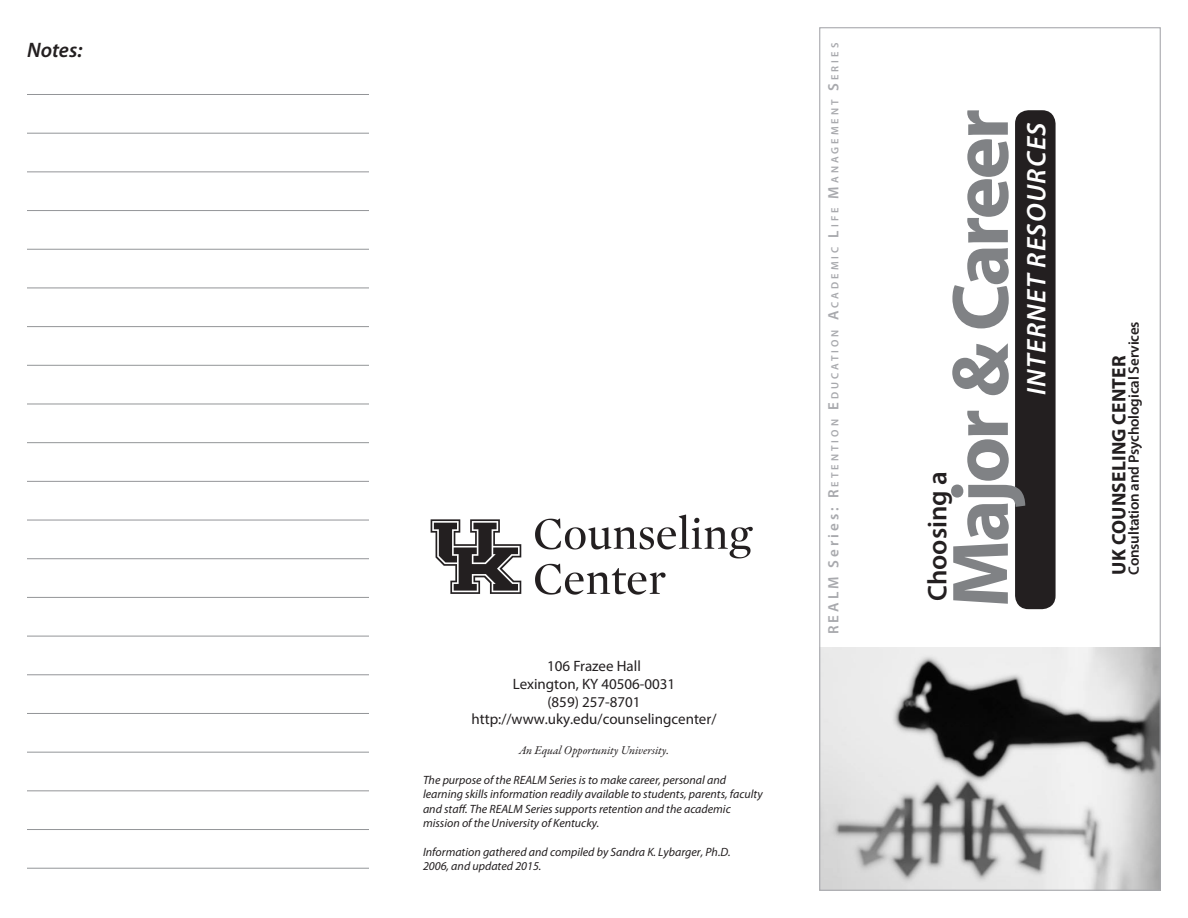
<style>
.page{position:relative;width:1188px;height:918px;background:#fff}
.page>*{position:absolute;margin:0;border:0;box-sizing:border-box;transform-origin:0 0}
.t1{font:700 81px "Myriad Pro";letter-spacing:-.04em;color:#808285}
.t2{font:italic 600 27px "Myriad Pro";letter-spacing:.045em;color:#fff}
.t3{font:600 27px "Myriad Pro";color:#231f20}
.t4{font:italic 600 21px "Myriad Pro";color:#231f20}
.t5{font:700 19.5px "Myriad Pro";letter-spacing:.01em;color:#231f20}
.t6{font:15px/17.9px "Myriad Pro";color:#231f20;text-align:center}
.t7{font:600 15px "Myriad Pro";letter-spacing:-.01em;color:#231f20}
.t8{font:italic 12px/14.4px "Myriad Pro";color:#231f20}
.t9{font:italic 12px "Garamond Premr Pro";letter-spacing:-.005em;color:#231f20}
.t10{font:600 10.5px "Myriad Pro";letter-spacing:.285em;color:#a8a9ad}
.s1{font-size:15px}
</style>
<div class="page">
<hr style="left:27px;top:94px;width:342px;height:1px;background:#939598">
<hr style="left:27px;top:133px;width:342px;height:1px;background:#939598">
<hr style="left:27px;top:171px;width:342px;height:1px;background:#939598">
<hr style="left:27px;top:210px;width:342px;height:1px;background:#939598">
<hr style="left:27px;top:249px;width:342px;height:1px;background:#939598">
<hr style="left:27px;top:288px;width:342px;height:1px;background:#939598">
<hr style="left:27px;top:326px;width:342px;height:1px;background:#939598">
<hr style="left:27px;top:365px;width:342px;height:1px;background:#939598">
<hr style="left:27px;top:404px;width:342px;height:1px;background:#939598">
<hr style="left:27px;top:442px;width:342px;height:1px;background:#939598">
<hr style="left:27px;top:481px;width:342px;height:1px;background:#939598">
<hr style="left:27px;top:520px;width:342px;height:1px;background:#939598">
<hr style="left:27px;top:558px;width:342px;height:1px;background:#939598">
<hr style="left:27px;top:597px;width:342px;height:1px;background:#939598">
<hr style="left:27px;top:636px;width:342px;height:1px;background:#939598">
<hr style="left:27px;top:674px;width:342px;height:1px;background:#939598">
<hr style="left:27px;top:713px;width:342px;height:1px;background:#939598">
<hr style="left:27px;top:752px;width:342px;height:1px;background:#939598">
<hr style="left:27px;top:790px;width:342px;height:1px;background:#939598">
<hr style="left:27px;top:829px;width:342px;height:1px;background:#939598">
<hr style="left:27px;top:868px;width:342px;height:1px;background:#939598">
<img style="left:821px;top:647px;width:338px;height:242px">
<div style="left:1015px;top:110px;width:41px;height:499px;background:#231f20;border-radius:14px"></div>
<img style="left:430px;top:514px;width:323px;height:81px">
<p class="t4" style="left:27px;top:36px;width:57px">Notes:</p>
<p class="t6" style="left:471px;top:657px;width:247px">106 Frazee Hall<br>Lexington, KY 40506-0031<br>(859) 257-8701 http://www.uky.edu/counselingcenter/</p>
<p class="t9" style="left:519px;top:742px;width:152px">An Equal Opportunity University.</p>
<p class="t8" style="left:423px;top:772px;width:341px">The purpose of the REALM Series is to make career, personal and learning skills information readily available to students, parents, faculty and staff. The REALM Series supports retention and the academic mission of the University of Kentucky.</p>
<p class="t8" style="left:423px;top:844px;width:309px">Information gathered and compiled by Sandra K. Lybarger, Ph.D.<br>2006, and updated 2015.</p>
<p class="t10" style="left:828px;top:634px;width:592px;rotate:-90deg"><span class="s1">REALM</span> <span class="s1">Series</span><span class="s1">: R</span>e tention <span class="s1">E</span>ducation <span class="s1">A</span>cadem ic <span class="s1">L</span>ife <span class="s1">M</span>anagement <span class="s1">S</span>eries</p>
<p class="t1" style="left:928px;top:608px;width:501px;rotate:-90deg">Major &amp; Career</p>
<p class="t2" style="left:1019px;top:395px;width:274px;rotate:-90deg">INTERNET RESOURCES</p>
<p class="t3" style="left:920px;top:601px;width:132px;rotate:-90deg">Choosing a</p>
<p class="t7" style="left:1124px;top:575px;width:255px;rotate:-90deg">Consultation and Psychological Services</p>
<p class="t5" style="left:1106px;top:575px;width:221px;rotate:-90deg">UK COUNSELING CENTER</p>
</div>
